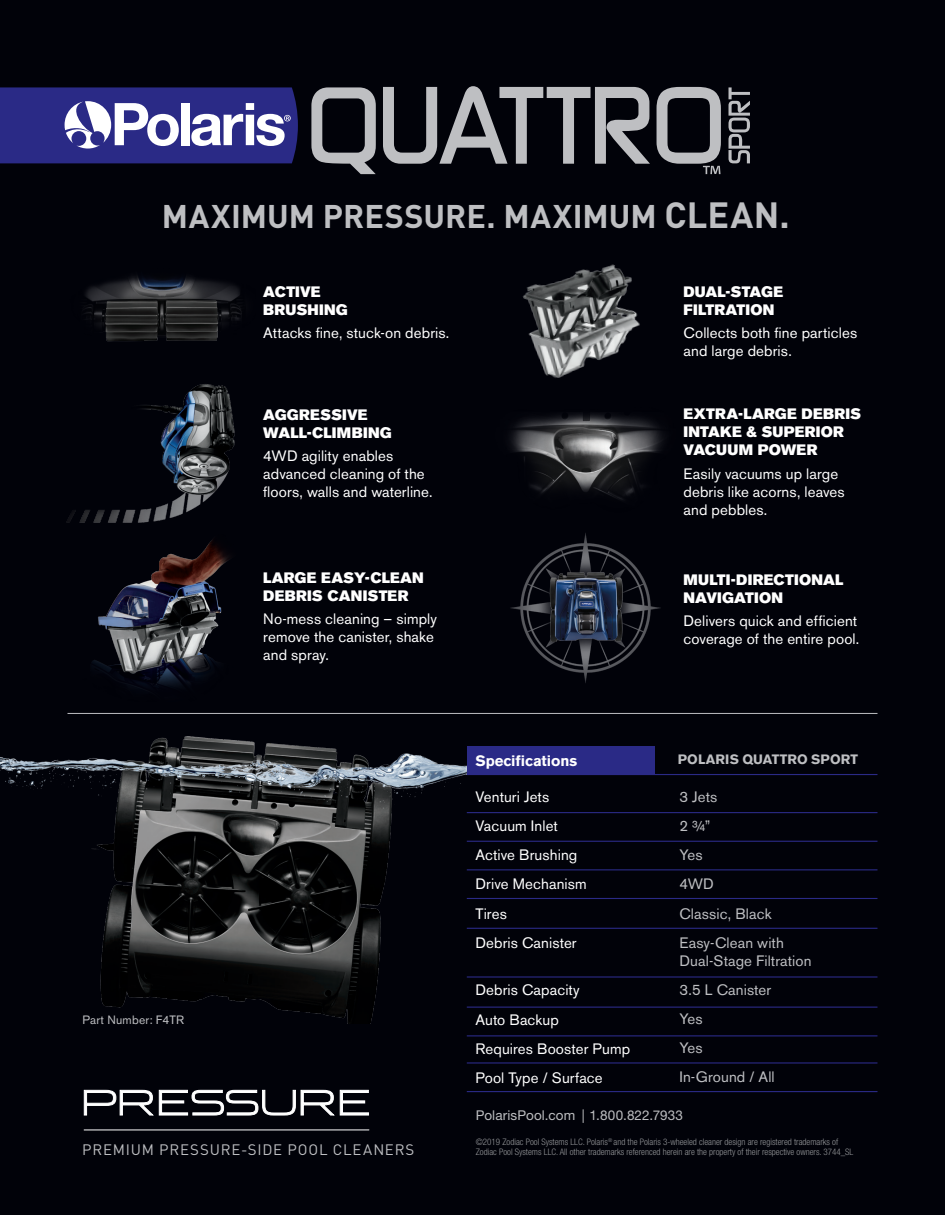
<style>
.page{position:relative;width:945px;height:1215px;background:#010209}
.page>*{position:absolute;margin:0;border:0;box-sizing:border-box;transform-origin:0 0}
.t1{font:700 32.4px "DIN";color:#bebfc2}
.FrenchSpanish_Callou{font:15px/18px "Akzidenz Grotesk BE";letter-spacing:.01em;color:#fff}
.English_Callouts_1{font:15px/18px "Akzidenz Grotesk BE Super";letter-spacing:.015em;color:#fff}
.FrenchSpanish_Callou-2{font:15px/18px "Akzidenz Grotesk BE";letter-spacing:.01em;color:#bebfc2}
.t2{font:15px "DIN";letter-spacing:.055em;color:#bebfc2}
.FrenchSpanish_Callou-3{font:700 15px "Akzidenz Grotesk BE";color:#fff}
.Copyright_Part_Numbe{font:13.5px "Helvetica Neue";letter-spacing:.01em;color:#bcbdc0}
.FrenchSpanish_Callou-4{font:700 13.5px "Akzidenz Grotesk BE";letter-spacing:.01em;color:#bebfc2}
.FrenchSpanish_Callou-5{font:12px "Akzidenz Grotesk BE";letter-spacing:.02em;color:#bebfc2}
.Copyright_Part_Numbe-2{font:300 condensed 9px/10.8px "Helvetica Neue";color:#939598}
.s1{font-size:36px}
</style>
<div class="page">
<img style="left:0;top:712px;width:466px;height:311px">
<img style="left:510px;top:533px;width:151px;height:150px">
<img style="left:522px;top:264px;width:118px;height:114px">
<img style="left:66px;top:384px;width:169px;height:139px">
<img style="left:92px;top:539px;width:138px;height:152px">
<img style="left:84px;top:276px;width:158px;height:66px">
<img style="left:510px;top:413px;width:154px;height:87px">
<hr style="left:68px;top:713px;width:810px;height:1px;background:#bebfc2">
<div style="left:467px;top:746px;width:188px;height:28px;background:#2a2a86"></div>
<hr style="left:467px;top:774px;width:410px;height:1px;background:#2a2a86">
<hr style="left:467px;top:812px;width:410px;height:1px;background:#2a2a86">
<hr style="left:467px;top:841px;width:410px;height:1px;background:#2a2a86">
<hr style="left:467px;top:869px;width:410px;height:1px;background:#2a2a86">
<hr style="left:467px;top:898px;width:410px;height:1px;background:#2a2a86">
<hr style="left:467px;top:1007px;width:410px;height:1px;background:#2a2a86">
<hr style="left:467px;top:1035px;width:410px;height:1px;background:#2a2a86">
<hr style="left:467px;top:928px;width:410px;height:1px;background:#2a2a86">
<hr style="left:467px;top:1062px;width:410px;height:2px;background:#2a2a86">
<hr style="left:467px;top:1091px;width:410px;height:1px;background:#2a2a86">
<hr style="left:467px;top:976px;width:410px;height:2px;background:#2a2a86">
<svg style="left:84px;top:1090px;width:285px;height:26px"></svg>
<hr style="left:84px;top:1130px;width:285px;height:1px;background:#fff">
<svg style="left:0;top:87px;width:298px;height:76px;background:#55559d"></svg>
<svg style="left:383px;top:86px;width:267px;height:78px"></svg>
<svg style="left:311px;top:87px;width:65px;height:87px"></svg>
<svg style="left:657px;top:87px;width:64px;height:87px"></svg>
<svg style="left:729px;top:87px;width:21px;height:76px"></svg>
<p class="t1" style="left:162px;top:195px;width:629px">MAXIMUM PRESSURE. MAXIMUM <span class="s1">CLEAN.</span></p>
<p class="English_Callouts_1" style="left:263px;top:283px;width:86px">ACTIVE<br>BRUSHING</p>
<p class="FrenchSpanish_Callou" style="left:263px;top:324px;width:188px">Attacks fine, stuck-on debris.</p>
<p class="English_Callouts_1" style="left:263px;top:405px;width:130px">AGGRESSIVE<br>WALL-CLIMBING</p>
<p class="FrenchSpanish_Callou" style="left:263px;top:446px;width:171px">4WD agility enables advanced cleaning of the floors, walls and waterline.</p>
<p class="English_Callouts_1" style="left:263px;top:569px;width:162px">LARGE EASY-CLEAN<br>DEBRIS CANISTER</p>
<p class="FrenchSpanish_Callou" style="left:263px;top:610px;width:175px">No-mess cleaning – simply remove the canister, shake and spray.</p>
<p class="English_Callouts_1" style="left:683px;top:283px;width:101px">DUAL-STAGE<br>FILTRATION</p>
<p class="FrenchSpanish_Callou" style="left:683px;top:324px;width:175px">Collects both fine particles and large debris.</p>
<p class="English_Callouts_1" style="left:683px;top:405px;width:179px">EXTRA-LARGE DEBRIS<br>INTAKE &amp; SUPERIOR<br>VACUUM POWER</p>
<p class="FrenchSpanish_Callou" style="left:683px;top:464px;width:163px">Easily vacuums up large debris like acorns, leaves and pebbles.</p>
<p class="English_Callouts_1" style="left:683px;top:571px;width:161px">MULTI-DIRECTIONAL<br>NAVIGATION</p>
<p class="FrenchSpanish_Callou" style="left:683px;top:612px;width:177px">Delivers quick and efficient coverage of the entire pool.</p>
<p class="FrenchSpanish_Callou-5" style="left:82px;top:1013px;width:103px">Part Number: F4TR</p>
<p class="t2" style="left:82px;top:1141px;width:334px">PREMIUM PRESSURE-SIDE POOL CLEANERS</p>
<p class="FrenchSpanish_Callou-3" style="left:475px;top:752px;width:103px">Specifications</p>
<p class="FrenchSpanish_Callou-4" style="left:678px;top:752px;width:182px">POLARIS QUATTRO SPORT</p>
<p class="FrenchSpanish_Callou" style="left:475px;top:788px;width:75px">Venturi Jets</p>
<p class="FrenchSpanish_Callou" style="left:475px;top:817px;width:84px">Vacuum Inlet</p>
<p class="FrenchSpanish_Callou" style="left:475px;top:846px;width:103px">Active Brushing</p>
<p class="FrenchSpanish_Callou" style="left:475px;top:875px;width:113px">Drive Mechanism</p>
<p class="FrenchSpanish_Callou" style="left:475px;top:904px;width:33px">Tires</p>
<p class="FrenchSpanish_Callou" style="left:475px;top:934px;width:103px">Debris Canister</p>
<p class="FrenchSpanish_Callou" style="left:475px;top:981px;width:106px">Debris Capacity</p>
<p class="FrenchSpanish_Callou" style="left:475px;top:1010px;width:85px">Auto Backup</p>
<p class="FrenchSpanish_Callou" style="left:475px;top:1039px;width:156px">Requires Booster Pump</p>
<p class="FrenchSpanish_Callou" style="left:475px;top:1069px;width:129px">Pool Type / Surface</p>
<p class="FrenchSpanish_Callou-2" style="left:679px;top:788px;width:40px">3 Jets</p>
<p class="FrenchSpanish_Callou-2" style="left:679px;top:817px;width:33px">2 ¾”</p>
<p class="FrenchSpanish_Callou-2" style="left:679px;top:846px;width:25px">Yes</p>
<p class="FrenchSpanish_Callou-2" style="left:679px;top:875px;width:36px">4WD</p>
<p class="FrenchSpanish_Callou-2" style="left:679px;top:904px;width:94px">Classic, Black</p>
<p class="FrenchSpanish_Callou-2" style="left:679px;top:934px;width:134px">Easy-Clean with<br>Dual-Stage Filtration</p>
<p class="FrenchSpanish_Callou-2" style="left:679px;top:981px;width:93px">3.5 L Canister</p>
<p class="FrenchSpanish_Callou-2" style="left:679px;top:1010px;width:25px">Yes</p>
<p class="FrenchSpanish_Callou-2" style="left:679px;top:1039px;width:25px">Yes</p>
<p class="FrenchSpanish_Callou-2" style="left:679px;top:1068px;width:97px">In-Ground / All</p>
<p class="Copyright_Part_Numbe" style="left:476px;top:1107px;width:209px">PolarisPool.com | 1.800.822.7933</p>
<p class="Copyright_Part_Numbe-2" style="left:476px;top:1136px;width:379px">©2019 Zodiac Pool Systems LLC. Polaris<sup>®</sup> and the Polaris 3-wheeled cleaner design are registered trademarks of<br>Zodiac Pool Systems LLC. All other trademarks referenced herein are the property of their respective owners. 3744_SL</p>
</div>
